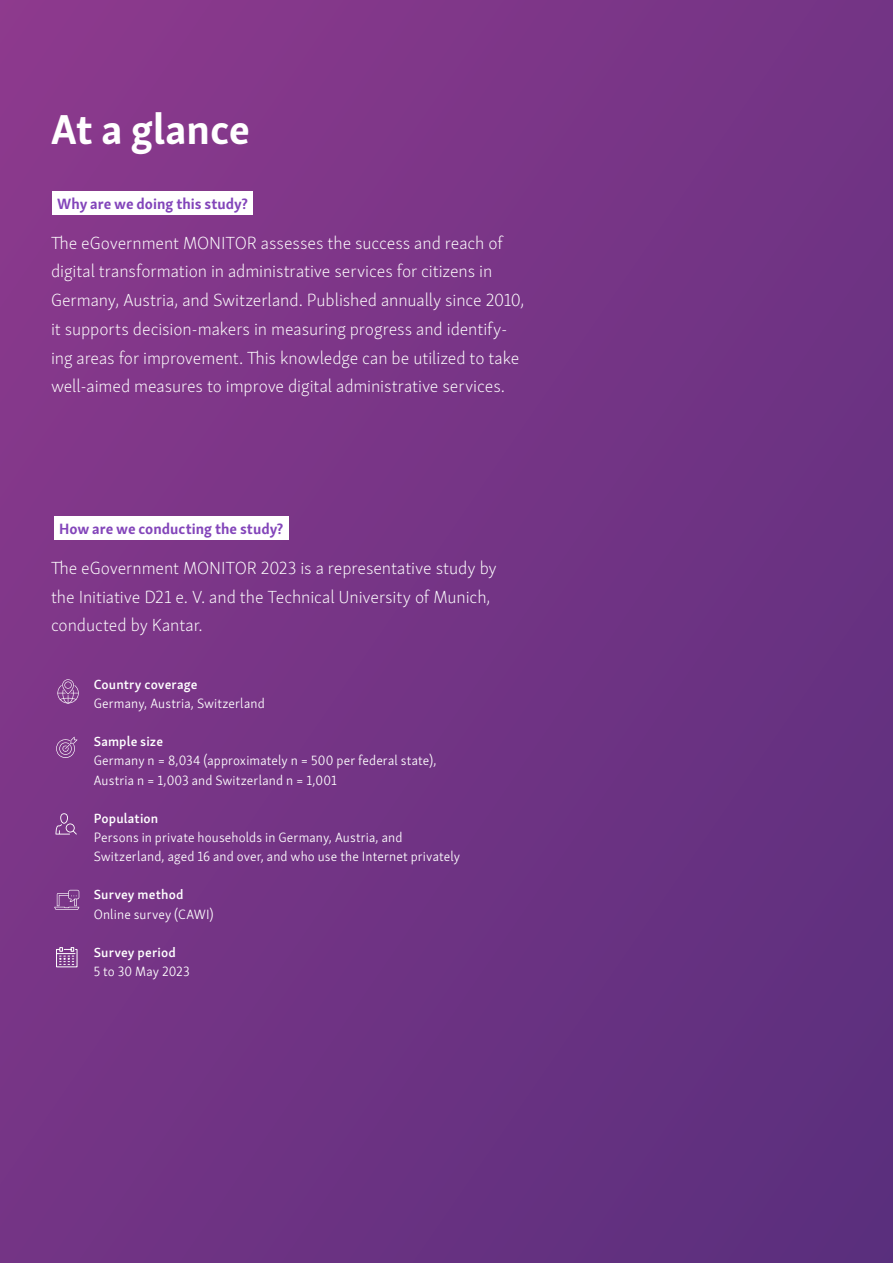
<style>
.page{position:relative;width:893px;height:1263px;background:#fff}
.page>*{position:absolute;margin:0;border:0;box-sizing:border-box;transform-origin:0 0}
.t1{font:700 42px "Skolar Sans PE";color:#fff}
.t2{font:18px/28.7px "Skolar Sans PE El";letter-spacing:-.005em;color:#fff}
.t3{font:700 15px "Skolar Sans PE";color:#8345ba}
.t4{font:300 13.5px/19.2px "Skolar Sans PE";letter-spacing:.01em;color:#fff}
.t5{font:600 13.5px "Skolar Sans PE";letter-spacing:.01em;color:#fff}
</style>
<div class="page">
<div style="left:0;top:0;width:893px;height:1263px;background:linear-gradient(to right,#81378a,#663181)"></div>
<div style="left:52px;top:191px;width:201px;height:23px;background:#fff"></div>
<div style="left:54px;top:517px;width:235px;height:23px;background:#fff"></div>
<svg style="left:56px;top:947px;width:22px;height:20px"></svg>
<svg style="left:57px;top:679px;width:22px;height:24px"></svg>
<svg style="left:55px;top:737px;width:22px;height:21px"></svg>
<svg style="left:56px;top:813px;width:21px;height:21px"></svg>
<svg style="left:54px;top:890px;width:25px;height:20px"></svg>
<h1 class="t1" style="left:51px;top:95px;width:200px">At a glance</h1>
<p class="t3" style="left:57px;top:191px;width:192px">Why are we doing this study?</p>
<p class="t2" style="left:51px;top:227px;width:475px">The eGovernment MONITOR assesses the success and reach of digital transformation in administrative services for citizens in Germany, Austria, and Switzerland. Published annually since 2010, it supports decision-makers in measuring progress and identify&shy;ing areas for improvement. This knowledge can be utilized to take well-aimed measures to improve digital administrative services.</p>
<p class="t3" style="left:59px;top:516px;width:226px">How are we conducting the study?</p>
<p class="t2" style="left:51px;top:552px;width:447px">The eGovernment MONITOR 2023 is a representative study by the Initiative D21 e. V. and the Technical University of Munich, conducted by Kantar.</p>
<p class="t5" style="left:94px;top:674px;width:105px">Country coverage</p>
<p class="t4" style="left:94px;top:693px;width:173px">Germany, Austria, Switzerland</p>
<p class="t5" style="left:94px;top:731px;width:71px">Sample size</p>
<p class="t4" style="left:94px;top:750px;width:344px">Germany n = 8,034 (approximately n = 500 per federal state),<br>Austria n = 1,003 and Switzerland n = 1,001</p>
<p class="t5" style="left:94px;top:807px;width:66px">Population</p>
<p class="t4" style="left:94px;top:827px;width:368px">Persons in private households in Germany, Austria, and<br>Switzerland, aged 16 and over, and who use the Internet privately</p>
<p class="t5" style="left:94px;top:884px;width:91px">Survey method</p>
<p class="t4" style="left:94px;top:903px;width:121px">Online survey (CAWI)</p>
<p class="t5" style="left:94px;top:941px;width:84px">Survey period</p>
<p class="t4" style="left:94px;top:961px;width:97px">5 to 30 May 2023</p>
</div>
